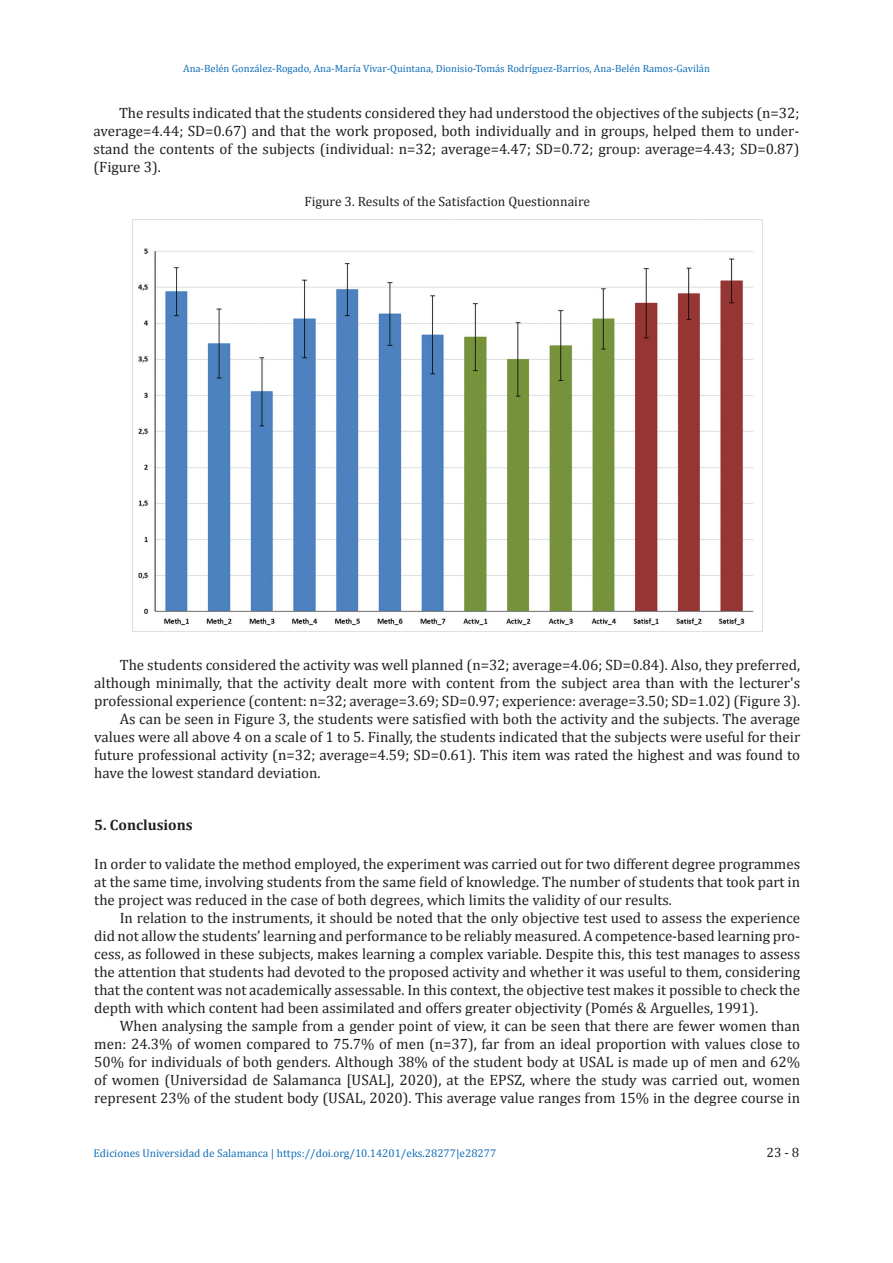
<style>
.page{position:relative;width:893px;height:1263px;background:#fff}
.page>*{position:absolute;margin:0;border:0;box-sizing:border-box;transform-origin:0 0}
.TX{font:15px/18px "Cambria";color:#231f20;text-align:justify}
.TX1{font:15px/18px "Cambria";color:#231f20;text-align:justify}
.a-head{font:700 15px "Cambria";color:#231f20}
.fig_caption{font:13.5px "Cambria";color:#231f20}
.t1{font:11.25px "Cambria";color:#136fb8}
.t2{font:10.5px "Cambria";color:#136fb8}
</style>
<div class="page">
<img style="left:132px;top:219px;width:630px;height:412px">
<p class="t2" style="left:183px;top:62px;width:528px">Ana-Belén González-Rogado, Ana-María Vivar-Quintana, Dionisio-Tomás Rodríguez-Barrios, Ana-Belén Ramos-Gavilán</p>
<p class="TX" style="left:94px;top:104px;width:707px;text-indent:26px">The results indicated that the students considered they had understood the objectives of the subjects (n=32; average=4.44; SD=0.67) and that the work proposed, both individually and in groups, helped them to under&shy;stand the contents of the subjects (individual: n=32; average=4.47; SD=0.72; group: average=4.43; SD=0.87) (Figure 3).</p>
<p class="fig_caption" style="left:304px;top:193px;width:287px">Figure 3. Results of the Satisfaction Questionnaire</p>
<p class="TX" style="left:94px;top:656px;width:707px;text-indent:26px">The students considered the activity was well planned (n=32; average=4.06; SD=0.84). Also, they preferred, although minimally, that the activity dealt more with content from the subject area than with the lecturer's professional experience (content: n=32; average=3.69; SD=0.97; experience: average=3.50; SD=1.02) (Figure 3).</p>
<p class="TX" style="left:94px;top:710px;width:707px;text-indent:26px">As can be seen in Figure 3, the students were satisfied with both the activity and the subjects. The average values were all above 4 on a scale of 1 to 5. Finally, the students indicated that the subjects were useful for their future professional activity (n=32; average=4.59; SD=0.61). This item was rated the highest and was found to have the lowest standard deviation.</p>
<p class="a-head" style="left:94px;top:814px;width:100px">5. Conclusions</p>
<p class="TX1" style="left:94px;top:855px;width:707px">In order to validate the method employed, the experiment was carried out for two different degree programmes at the same time, involving students from the same field of knowledge. The number of students that took part in the project was reduced in the case of both degrees, which limits the validity of our results.</p>
<p class="TX" style="left:94px;top:909px;width:707px;text-indent:26px">In relation to the instruments, it should be noted that the only objective test used to assess the experience did not allow the students’ learning and performance to be reliably measured. A competence-based learning pro&shy;cess, as followed in these subjects, makes learning a complex variable. Despite this, this test manages to assess the attention that students had devoted to the proposed activity and whether it was useful to them, considering that the content was not academically assessable. In this context, the objective test makes it possible to check the depth with which content had been assimilated and offers greater objectivity (Pomés &amp; Arguelles, 1991).</p>
<p class="TX" style="left:94px;top:1017px;width:707px;text-indent:26px">When analysing the sample from a gender point of view, it can be seen that there are fewer women than men: 24.3% of women compared to 75.7% of men (n=37), far from an ideal proportion with values close to 50% for individuals of both genders. Although 38% of the student body at USAL is made up of men and 62% of women (Universidad de Salamanca [USAL], 2020), at the EPSZ, where the study was carried out, women represent 23% of the student body (USAL, 2020). This average value ranges from 15% in the degree course in</p>
<p class="t1" style="left:94px;top:1146px;width:404px">Ediciones Universidad de Salamanca | https://doi.org/10.14201/eks.28277|e28277</p>
<p class="fig_caption" style="left:767px;top:1144px;width:34px">23 - 8</p>
</div>
